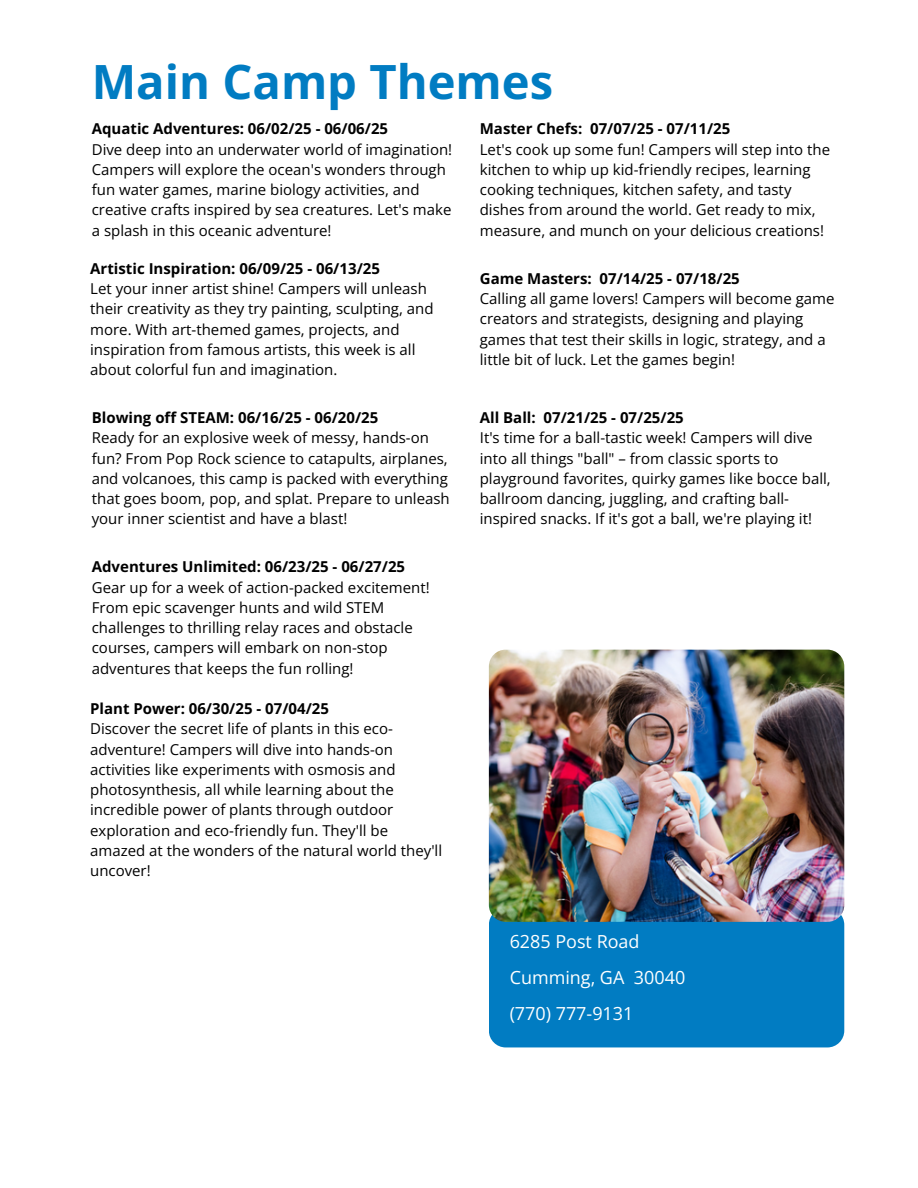
<style>
.page{position:relative;width:918px;height:1188px;background:#fff}
.page>*{position:absolute;margin:0;border:0;box-sizing:border-box;transform-origin:0 0}
.t1{font:700 47.25px "Open Sans";color:#017cc2}
.t2{font:18px/36px "Open Sans";color:#fff}
.t3{font:15px/20.2px "Open Sans";color:#000}
.t4{font:700 15px "Open Sans";color:#000}
</style>
<div class="page">
<div style="left:489px;top:908px;width:355px;height:139px;background:#017cc2;border-radius:17px"></div>
<img style="left:489px;top:650px;width:355px;height:272px;border-radius:17px">
<h1 class="t1" style="left:92px;top:48px;width:463px">Main Camp Themes</h1>
<p class="t4" style="left:92px;top:118px;width:298px">Aquatic Adventures: 06/02/25 - 06/06/25</p>
<p class="t3" style="left:92px;top:139px;width:362px">Dive deep into an underwater world of imagination!<br>Campers will explore the ocean's wonders through fun water games, marine biology activities, and creative crafts inspired by sea creatures. Let's make a splash in this oceanic adventure!</p>
<p class="t4" style="left:480px;top:118px;width:252px">Master Chefs: 07/07/25 - 07/11/25</p>
<p class="t3" style="left:480px;top:139px;width:352px">Let's cook up some fun! Campers will step into the kitchen to whip up kid-friendly recipes, learning cooking techniques, kitchen safety, and tasty dishes from around the world. Get ready to mix, measure, and munch on your delicious creations!</p>
<p class="t4" style="left:90px;top:258px;width:291px">Artistic Inspiration: 06/09/25 - 06/13/25</p>
<p class="t3" style="left:90px;top:278px;width:345px">Let your inner artist shine! Campers will unleash their creativity as they try painting, sculpting, and more. With art-themed games, projects, and inspiration from famous artists, this week is all about colorful fun and imagination.</p>
<p class="t4" style="left:92px;top:407px;width:288px">Blowing off STEAM: 06/16/25 - 06/20/25</p>
<p class="t3" style="left:92px;top:427px;width:359px">Ready for an explosive week of messy, hands-on fun? From Pop Rock science to catapults, airplanes, and volcanoes, this camp is packed with everything that goes boom, pop, and splat. Prepare to unleash your inner scientist and have a blast!</p>
<p class="t4" style="left:92px;top:556px;width:315px">Adventures Unlimited: 06/23/25 - 06/27/25</p>
<p class="t3" style="left:92px;top:577px;width:339px">Gear up for a week of action-packed excitement!<br>From epic scavenger hunts and wild STEM challenges to thrilling relay races and obstacle courses, campers will embark on non-stop adventures that keeps the fun rolling!</p>
<p class="t4" style="left:90px;top:698px;width:240px">Plant Power: 06/30/25 - 07/04/25</p>
<p class="t3" style="left:90px;top:718px;width:354px">Discover the secret life of plants in this eco&shy;adventure! Campers will dive into hands-on activities like experiments with osmosis and photosynthesis, all while learning about the incredible power of plants through outdoor exploration and eco-friendly fun. They'll be amazed at the wonders of the natural world they'll uncover!</p>
<p class="t4" style="left:480px;top:268px;width:262px">Game Masters: 07/14/25 - 07/18/25</p>
<p class="t3" style="left:480px;top:288px;width:356px">Calling all game lovers! Campers will become game creators and strategists, designing and playing games that test their skills in logic, strategy, and a little bit of luck. Let the games begin!</p>
<p class="t4" style="left:480px;top:407px;width:206px">All Ball: 07/21/25 - 07/25/25</p>
<p class="t3" style="left:480px;top:427px;width:352px">It's time for a ball-tastic week! Campers will dive into all things "ball" – from classic sports to playground favorites, quirky games like bocce ball, ballroom dancing, juggling, and crafting ball&shy;inspired snacks. If it's got a ball, we're playing it!</p>
<p class="t2" style="left:510px;top:923px;width:177px">6285 Post Road<br>Cumming, GA 30040 (770) 777-9131</p>
</div>
